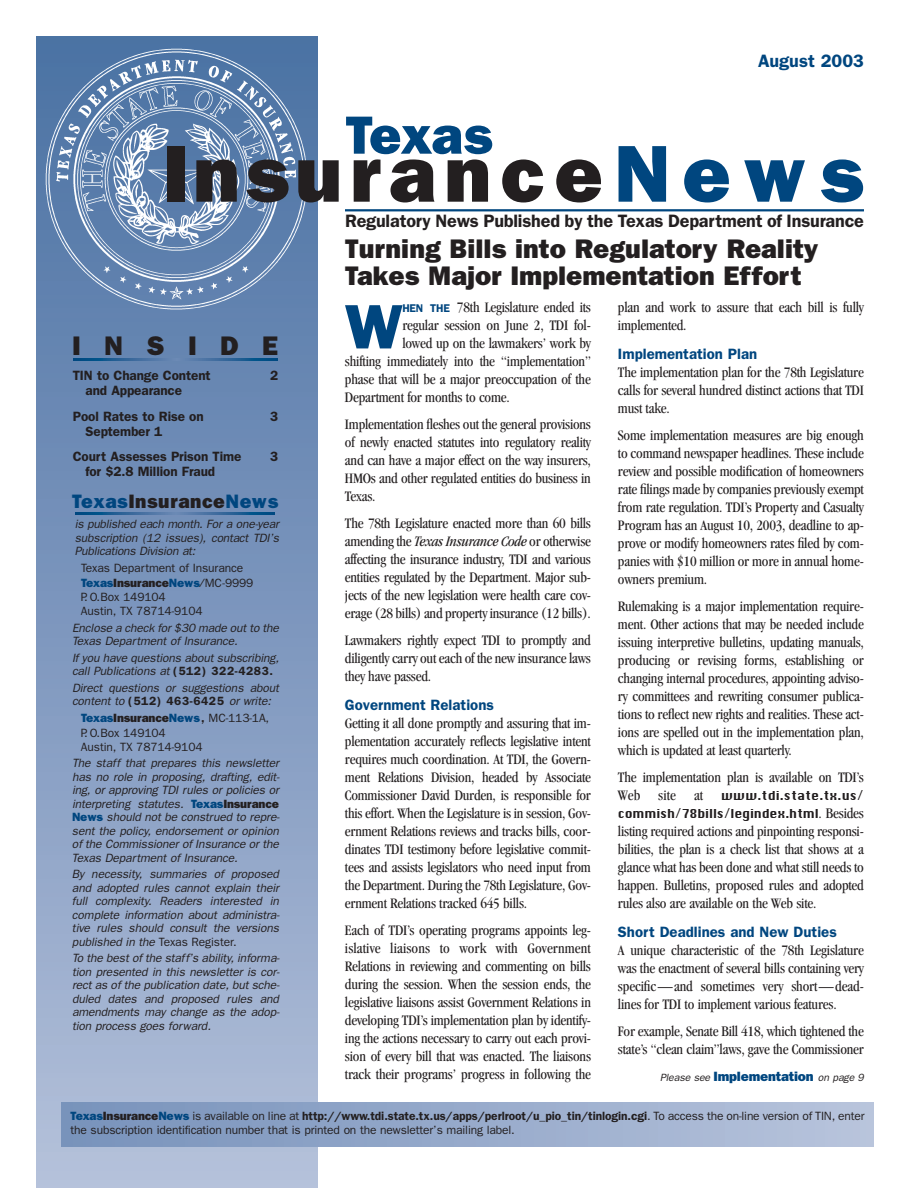
<style>
.page{position:relative;width:918px;height:1188px;background:#fff}
.page>*{position:absolute;margin:0;border:0;box-sizing:border-box;transform-origin:0 0}
.t1{font:800 81px "Franklin Gothic";letter-spacing:.11em;color:#231f20}
.t2{font:800 63px "Franklin Gothic";color:#00467f}
.t3{font:800 54px "Franklin Gothic";letter-spacing:-.015em;color:#00467f}
.t4{font:800 27px/27px "Franklin Gothic";color:#231f20}
.t5{font:800 19.5px "Franklin Gothic";letter-spacing:.03em;color:#00467f}
.t6{font:600 18px "Franklin Gothic";letter-spacing:-.01em;color:#231f20}
.t7{font:600 18px "Franklin Gothic";color:#00467f}
.t8{font:condensed 15px/18px "Garamond";letter-spacing:-.015em;color:#231f20;text-align:justify}
.t9{font:600 15px "Franklin Gothic";color:#00467f}
.t10{font:600 13.5px/25.5px "Franklin Gothic";letter-spacing:-.01em;color:#231f20}
.t11{font:italic 12px/13.5px "Franklin Gothic";letter-spacing:-.01em;color:#231f20;text-align:justify}
.t12{font:12px/14.2px "Franklin Gothic";letter-spacing:-.01em;color:#231f20}
.t13{font:12px/18px "Chicago";letter-spacing:-.01em;color:#231f20}
.t14{font:italic 10.5px "Franklin Gothic";letter-spacing:-.01em;color:#231f20}
.s1{color:#00467f}
.s2{font-family:"Franklin Gothic";font-weight:600;font-stretch:normal;font-size:11.25px;color:#00467f}
.s3{font-family:"Garamond";font-stretch:condensed;font-size:15px}
.s4{font-weight:800;font-style:normal;font-size:13.5px;color:#00467f}
.s5{font-weight:800;color:#00467f}
.s6{font-weight:800}
.s7{font-weight:600}
.s8{font-style:italic}
.s9{color:#231f20}
.s10{font-weight:600;font-style:normal}
.s11{font-weight:800;font-style:normal;color:#00467f}
.s12{font-weight:800;font-style:normal}
.s13{font-style:normal}
</style>
<div class="page">
<div style="left:36px;top:36px;width:282px;height:1152px;background:linear-gradient(to bottom,#4870a2,#b3bfd9)"></div>
<img style="left:46px;top:48px;width:261px;height:261px">
<hr style="left:345px;top:209px;width:519px;height:2px;background:#00467f">
<svg style="left:75px;top:512px;width:199px;height:3px"></svg>
<svg style="left:74px;top:359px;width:204px;height:2px"></svg>
<div style="left:62px;top:1103px;width:812px;height:44px;background:linear-gradient(to right,#7792bb,#b8c4dc)"></div>
<p class="t7" style="left:758px;top:54px;width:107px">August 2003</p>
<h3 class="t3" style="left:346px;top:117px;width:148px">Texas</h3>
<h1 class="t1" style="left:163px;top:146px;width:702px">Insurance<span class="s1">News</span></h1>
<p class="t6" style="left:345px;top:215px;width:520px">Regulatory News Published by the Texas Department of Insurance</p>
<h3 class="t4" style="left:345px;top:238px;width:475px">Turning Bills into Regulatory Reality<br>Takes Major Implementation Effort</h3>
<h2 class="t2" style="left:345px;top:305px;width:60px">W</h2>
<p class="t8" style="left:402px;top:300px;width:190px"><span class="s2">HEN THE</span> 78th Legislature ended its</p>
<p class="t8" style="left:618px;top:300px;width:248px">plan and work to assure that each bill is fully implemented.</p>
<p class="t9" style="left:618px;top:349px;width:141px">Implementation Plan</p>
<p class="t8" style="left:618px;top:364px;width:247px">The implementation plan for the 78th Legislature calls for several hundred distinct actions that TDI must take.</p>
<p class="t8" style="left:618px;top:427px;width:248px">Some implementation measures are big enough to command newspaper headlines. These include review and possible modification of homeowners rate filings made by companies previously exempt from rate regulation. TDI’s Property and Casualty Program has an August 10, 2003, deadline to ap&shy;prove or modify homeowners rates filed by com&shy;panies with $10 million or more in annual home&shy;owners premium.</p>
<p class="t8" style="left:618px;top:598px;width:248px">Rulemaking is a major implementation require&shy;ment. Other actions that may be needed include issuing interpretive bulletins, updating manuals, producing or revising forms, establishing or changing internal procedures, appointing adviso&shy;ry committees and rewriting consumer publica&shy;tions to reflect new rights and realities. These act&shy;ions are spelled out in the implementation plan, which is updated at least quarterly.</p>
<p class="t8" style="left:618px;top:769px;width:247px">The implementation plan is available on TDI’s</p>
<p class="t13" style="left:618px;top:788px;width:247px"><span class="s3">Web site at</span> www.tdi.state.tx.us/ commish/78bills/legindex.html<span class="s3">. Besides</span></p>
<p class="t8" style="left:618px;top:823px;width:248px">listing required actions and pinpointing responsi&shy;bilities, the plan is a check list that shows at a glance what has been done and what still needs to happen. Bulletins, proposed rules and adopted rules also are available on the Web site.</p>
<p class="t9" style="left:618px;top:926px;width:220px">Short Deadlines and New Duties</p>
<p class="t8" style="left:618px;top:942px;width:247px">A unique characteristic of the 78th Legislature was the enactment of several bills containing very specific—and sometimes very short—dead&shy;lines for TDI to implement various features.</p>
<p class="t8" style="left:618px;top:1023px;width:247px">For example, Senate Bill 418, which tightened the state’s “clean claim”laws, gave the Commissioner</p>
<p class="t14" style="left:660px;top:1073px;width:205px">Please see <span class="s4">Implementation</span> on page 9</p>
<p class="t12" style="left:70px;top:1110px;width:796px"><span class="s5">Texas</span><span class="s6">Insurance</span><span class="s5">News</span> is available on line at <span class="s7">http://www.tdi.state.tx.us/apps/perlroot/u_pio_tin/tinlogin.cgi</span>. To access the on-line version of TIN, enter the subscription identification number that is printed on the newsletter’s mailing label.</p>
<p class="t8" style="left:402px;top:318px;width:190px">regular session on June 2, TDI fol-</p>
<p class="t8" style="left:402px;top:336px;width:190px">lowed up on the lawmakers’ work by</p>
<p class="t8" style="left:345px;top:354px;width:247px">shifting immediately into the “implementation”</p>
<p class="t8" style="left:345px;top:372px;width:247px">phase that will be a major preoccupation of the</p>
<p class="t8" style="left:345px;top:390px;width:166px">Department for months to come.</p>
<p class="t8" style="left:345px;top:417px;width:248px">Implementation fleshes out the general provisions of newly enacted statutes into regulatory reality and can have a major effect on the way insurers, HMOs and other regulated entities do business in Texas.</p>
<p class="t8" style="left:345px;top:516px;width:247px">The 78th Legislature enacted more than 60 bills amending the <span class="s8">Texas Insurance Code</span> or otherwise affecting the insurance industry, TDI and various entities regulated by the Department. Major sub&shy;jects of the new legislation were health care cov&shy;erage (28 bills) and property insurance (12 bills).</p>
<p class="t8" style="left:345px;top:633px;width:247px">Lawmakers rightly expect TDI to promptly and diligently carry out each of the new insurance laws they have passed.</p>
<p class="t9" style="left:345px;top:700px;width:150px">Government Relations</p>
<p class="t8" style="left:345px;top:715px;width:248px">Getting it all done promptly and assuring that im&shy;plementation accurately reflects legislative intent requires much coordination. At TDI, the Govern&shy;ment Relations Division, headed by Associate Commissioner David Durden, is responsible for this effort. When the Legislature is in session, Gov&shy;ernment Relations reviews and tracks bills, coor&shy;dinates TDI testimony before legislative commit&shy;tees and assists legislators who need input from the Department. During the 78th Legislature, Gov&shy;ernment Relations tracked 645 bills.</p>
<p class="t8" style="left:345px;top:922px;width:248px">Each of TDI’s operating programs appoints leg&shy;islative liaisons to work with Government Relations in reviewing and commenting on bills during the session. When the session ends, the legislative liaisons assist Government Relations in developing TDI’s implementation plan by identify&shy;ing the actions necessary to carry out each provi&shy;sion of every bill that was enacted. The liaisons track their programs’ progress in following the</p>
<h3 class="t4" style="left:72px;top:334px;width:208px">INSIDE</h3>
<p class="t10" style="left:73px;top:364px;width:139px">TIN to Change Content</p>
<p class="t10" style="left:270px;top:364px;width:10px">2</p>
<p class="t10" style="left:73px;top:379px;width:133px;text-indent:13px">and Appearance<br>Pool Rates to Rise on</p>
<p class="t10" style="left:270px;top:405px;width:10px">3</p>
<p class="t10" style="left:73px;top:420px;width:170px;text-indent:13px">September 1<br>Court Assesses Prison Time</p>
<p class="t10" style="left:270px;top:445px;width:10px">3</p>
<p class="t10" style="left:85px;top:460px;width:131px">for $2.8 Million Fraud</p>
<h3 class="t5" style="left:72px;top:495px;width:208px">Texas<span class="s9">Insurance</span>News</h3>
<p class="t11" style="left:75px;top:518px;width:206px">is published each month. For a one-year subscription (12 issues), contact TDI’s Publications Division at:</p>
<p class="t12" style="left:81px;top:562px;width:174px">Texas Department of Insurance<br><span class="s5">Texas</span><span class="s6">Insurance</span><span class="s5">News</span>⁄MC-9999<br>P. O.Box 149104<br>Austin, TX 78714-9104</p>
<p class="t11" style="left:72px;top:622px;width:208px">Enclose a check for $30 made out to the<br>Texas Department of Insurance.</p>
<p class="t11" style="left:72px;top:652px;width:208px">If you have questions about subscribing, call Publications at <span class="s10">(512) 322-4283.</span></p>
<p class="t11" style="left:72px;top:682px;width:208px">Direct questions or suggestions about content to <span class="s10">(512) 463-6425</span> or write:</p>
<p class="t12" style="left:81px;top:712px;width:190px"><span class="s5">Texas</span><span class="s6">Insurance</span><span class="s5">News</span><span class="s7">,</span> MC-113-1A,<br>P. O.Box 149104<br>Austin, TX 78714-9104</p>
<p class="t11" style="left:72px;top:757px;width:209px">The staff that prepares this newsletter has no role in proposing, drafting, edit&shy;ing, or approving TDI rules or policies or interpreting statutes. <span class="s11">Texas</span><span class="s12">Insurance </span><span class="s11">News</span> should not be construed to repre&shy;sent the policy, endorsement or opinion of the Commissioner of Insurance or the Texas Department of Insurance.</p>
<p class="t11" style="left:72px;top:868px;width:209px">By necessity, summaries of proposed and adopted rules cannot explain their full complexity. Readers interested in complete information about administra&shy;tive rules should consult the versions published in the <span class="s13">Texas Register.</span></p>
<p class="t11" style="left:72px;top:952px;width:209px">To the best of the staff’s ability, informa&shy;tion presented in this newsletter is cor&shy;rect as of the publication date, but sche&shy;duled dates and proposed rules and amendments may change as the adop&shy;tion process goes forward.</p>
</div>
